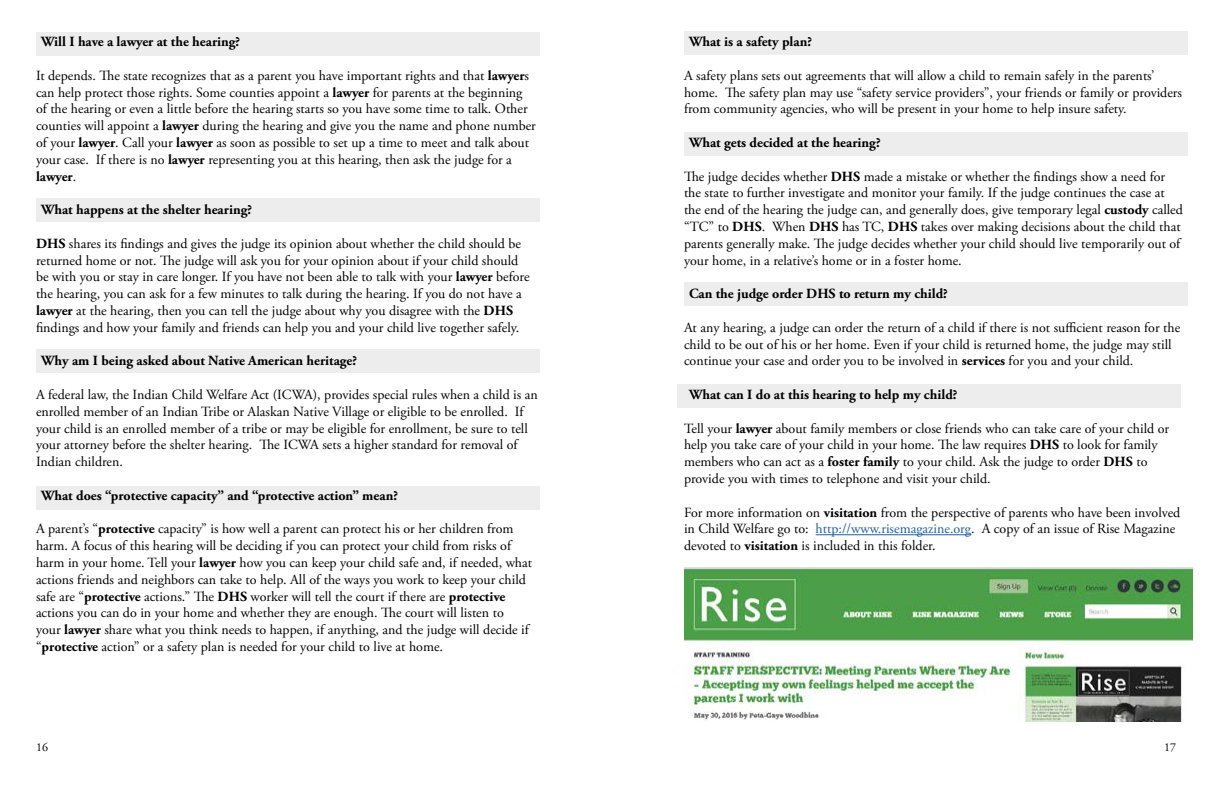
<style>
.page{position:relative;width:1224px;height:792px;background:#fff}
.page>*{position:absolute;margin:0;border:0;box-sizing:border-box;transform-origin:0 0}
.t1{font:14px/16.8px "Adobe Garamond Pro";color:#000}
.t2{font:700 14px "Adobe Garamond Pro";color:#000}
.t3{font:12px "Adobe Garamond Pro";color:#000}
.s1{font-weight:700}
.s2{color:#215e9e}
</style>
<div class="page">
<div style="left:36px;top:198px;width:504px;height:24px;background:#ededee"></div>
<div style="left:36px;top:32px;width:504px;height:24px;background:#ededee"></div>
<div style="left:36px;top:349px;width:504px;height:24px;background:#ededee"></div>
<div style="left:36px;top:486px;width:504px;height:24px;background:#ededee"></div>
<div style="left:684px;top:31px;width:504px;height:24px;background:#ededee"></div>
<div style="left:684px;top:132px;width:504px;height:24px;background:#ededee"></div>
<div style="left:684px;top:282px;width:504px;height:24px;background:#ededee"></div>
<div style="left:677px;top:384px;width:504px;height:24px;background:#ededee"></div>
<hr style="left:816px;top:534px;width:155px;height:1px;background:#215e9e">
<img style="left:684px;top:568px;width:509px;height:153px">
<p class="t2" style="left:41px;top:34px;width:201px">Will I have a lawyer at the hearing?</p>
<p class="t1" style="left:36px;top:67px;width:501px">It depends. The state recognizes that as a parent you have important rights and that <span class="s1">lawyer</span>s can help protect those rights. Some counties appoint a <span class="s1">lawyer</span> for parents at the beginning of the hearing or even a little before the hearing starts so you have some time to talk. Other counties will appoint a <span class="s1">lawyer</span> during the hearing and give you the name and phone number of your <span class="s1">lawyer</span>. Call your <span class="s1">lawyer</span> as soon as possible to set up a time to meet and talk about your case. If there is no <span class="s1">lawyer</span> representing you at this hearing, then ask the judge for a <span class="s1">lawyer</span>.</p>
<p class="t2" style="left:41px;top:202px;width:213px">What happens at the shelter hearing?</p>
<p class="t1" style="left:36px;top:235px;width:495px"><span class="s1">DHS</span> shares its findings and gives the judge its opinion about whether the child should be returned home or not. The judge will ask you for your opinion about if your child should be with you or stay in care longer. If you have not been able to talk with your <span class="s1">lawyer</span> before the hearing, you can ask for a few minutes to talk during the hearing. If you do not have a <span class="s1">lawyer</span> at the hearing, then you can tell the judge about why you disagree with the <span class="s1">DHS </span>findings and how your family and friends can help you and your child live together safely.</p>
<p class="t2" style="left:41px;top:353px;width:318px">Why am I being asked about Native American heritage?</p>
<p class="t1" style="left:36px;top:387px;width:503px">A federal law, the Indian Child Welfare Act (ICWA), provides special rules when a child is an enrolled member of an Indian Tribe or Alaskan Native Village or eligible to be enrolled. If your child is an enrolled member of a tribe or may be eligible for enrollment, be sure to tell your attorney before the shelter hearing. The ICWA sets a higher standard for removal of Indian children.</p>
<p class="t2" style="left:41px;top:487px;width:359px">What does “protective capacity” and “protective action” mean?</p>
<p class="t1" style="left:36px;top:521px;width:498px">A parent’s “<span class="s1">protective</span> capacity” is how well a parent can protect his or her children from harm. A focus of this hearing will be deciding if you can protect your child from risks of harm in your home. Tell your <span class="s1">lawyer</span> how you can keep your child safe and, if needed, what actions friends and neighbors can take to help. All of the ways you work to keep your child safe are “<span class="s1">protective</span> actions.” The <span class="s1">DHS</span> worker will tell the court if there are <span class="s1">protective </span>actions you can do in your home and whether they are enough. The court will listen to<br>your <span class="s1">lawyer</span> share what you think needs to happen, if anything, and the judge will decide if “<span class="s1">protective</span> action” or a safety plan is needed for your child to live at home.</p>
<p class="t2" style="left:689px;top:34px;width:125px">What is a safety plan?</p>
<p class="t1" style="left:684px;top:67px;width:500px">A safety plans sets out agreements that will allow a child to remain safely in the parents’ home. The safety plan may use “safety service providers”, your friends or family or providers from community agencies, who will be present in your home to help insure safety.</p>
<p class="t2" style="left:689px;top:134px;width:193px">What gets decided at the hearing?</p>
<p class="t1" style="left:684px;top:168px;width:500px">The judge decides whether <span class="s1">DHS</span> made a mistake or whether the findings show a need for the state to further investigate and monitor your family. If the judge continues the case at the end of the hearing the judge can, and generally does, give temporary legal <span class="s1">custody</span> called “TC” to <span class="s1">DHS</span>. When <span class="s1">DHS</span> has TC, <span class="s1">DHS</span> takes over making decisions about the child that parents generally make. The judge decides whether your child should live temporarily out of your home, in a relative’s home or in a foster home.</p>
<p class="t2" style="left:689px;top:286px;width:260px">Can the judge order DHS to return my child?</p>
<p class="t1" style="left:684px;top:319px;width:498px">At any hearing, a judge can order the return of a child if there is not sufficient reason for the child to be out of his or her home. Even if your child is returned home, the judge may still continue your case and order you to be involved in <span class="s1">services</span> for you and your child.</p>
<p class="t2" style="left:689px;top:386px;width:270px">What can I do at this hearing to help my child?</p>
<p class="t1" style="left:684px;top:420px;width:487px">Tell your <span class="s1">lawyer</span> about family members or close friends who can take care of your child or help you take care of your child in your home. The law requires <span class="s1">DHS</span> to look for family members who can act as a <span class="s1">foster family</span> to your child. Ask the judge to order <span class="s1">DHS</span> to provide you with times to telephone and visit your child.</p>
<p class="t1" style="left:684px;top:504px;width:498px">For more information on <span class="s1">visitation</span> from the perspective of parents who have been involved in Child Welfare go to: <span class="s2">http://www.risemagazine.org</span>. A copy of an issue of Rise Magazine devoted to <span class="s1">visitation</span> is included in this folder.</p>
<p class="t3" style="left:36px;top:740px;width:13px">16</p>
<p class="t3" style="left:1164px;top:740px;width:13px">17</p>
</div>
